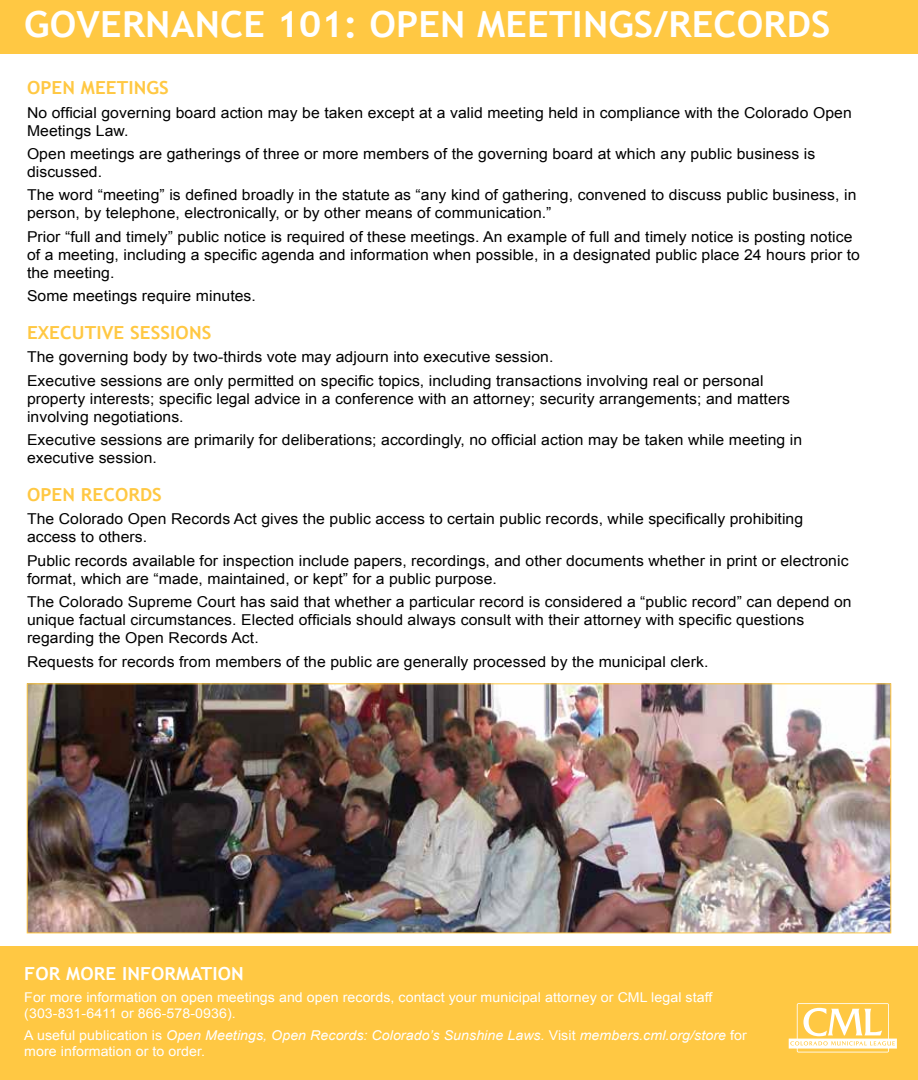
<style>
.page{position:relative;width:918px;height:1080px;background:#fff}
.page>*{position:absolute;margin:0;border:0;box-sizing:border-box;transform-origin:0 0}
.t1{font:700 36px "Trebuchet MS";letter-spacing:.005em;color:#fff;scale:1.05 1}
.t2{font:700 18px "Trebuchet MS";letter-spacing:.005em;color:#ffc843;scale:1.05 1}
.t3{font:700 18px "Trebuchet MS";letter-spacing:.005em;color:#fff;scale:1.05 1}
.t4{font:15px/18px "Arial";letter-spacing:.005em;color:#000;scale:1.05 1}
.t5{font:italic 13.5px/16.5px "Arial";letter-spacing:.005em;color:#fff;scale:1.05 1}
.t6{font:13.5px/16.5px "Arial";letter-spacing:.005em;color:#fff;scale:1.05 1}
.s1{font-style:normal}
</style>
<div class="page">
<img style="left:29px;top:686px;width:860px;height:245px">
<div style="left:27px;top:684px;width:864px;height:249px;border:1px solid #ffc843"></div>
<div style="left:0;top:0;width:918px;height:54px;background:#ffc843"></div>
<div style="left:0;top:946px;width:918px;height:134px;background:#ffc843"></div>
<svg style="left:789px;top:1003px;width:107px;height:49px"></svg>
<h1 class="t1" style="left:24px;top:2px;width:769px">GOVERNANCE 101: OPEN MEETINGS/RECORDS</h1>
<p class="t2" style="left:27px;top:77px;width:137px">OPEN MEETINGS</p>
<p class="t4" style="left:27px;top:104px;width:787px">No official governing board action may be taken except at a valid meeting held in compliance with the Colorado Open<br>Meetings Law.</p>
<p class="t4" style="left:27px;top:145px;width:752px">Open meetings are gatherings of three or more members of the governing board at which any public business is discussed.</p>
<p class="t4" style="left:27px;top:186px;width:791px">The word “meeting” is defined broadly in the statute as “any kind of gathering, convened to discuss public business, in person, by telephone, electronically, or by other means of communication.”</p>
<p class="t4" style="left:27px;top:228px;width:795px">Prior “full and timely” public notice is required of these meetings. An example of full and timely notice is posting notice of a meeting, including a specific agenda and information when possible, in a designated public place 24 hours prior to the meeting.</p>
<p class="t4" style="left:27px;top:287px;width:220px">Some meetings require minutes.</p>
<p class="t2" style="left:27px;top:321px;width:177px">EXECUTIVE SESSIONS</p>
<p class="t4" style="left:27px;top:346px;width:703px;line-height:23.4px">The governing body by two-thirds vote may adjourn into executive session.<br>Executive sessions are only permitted on specific topics, including transactions involving real or personal</p>
<p class="t4" style="left:27px;top:390px;width:728px">property interests; specific legal advice in a conference with an attorney; security arrangements; and matters involving negotiations.</p>
<p class="t4" style="left:27px;top:431px;width:740px">Executive sessions are primarily for deliberations; accordingly, no official action may be taken while meeting in executive session.</p>
<p class="t2" style="left:27px;top:483px;width:130px">OPEN RECORDS</p>
<p class="t4" style="left:27px;top:510px;width:741px">The Colorado Open Records Act gives the public access to certain public records, while specifically prohibiting access to others.</p>
<p class="t4" style="left:27px;top:552px;width:784px">Public records available for inspection include papers, recordings, and other documents whether in print or electronic format, which are “made, maintained, or kept” for a public purpose.</p>
<p class="t4" style="left:27px;top:593px;width:787px">The Colorado Supreme Court has said that whether a particular record is considered a “public record” can depend on unique factual circumstances. Elected officials should always consult with their attorney with specific questions regarding the Open Records Act.</p>
<p class="t4" style="left:27px;top:653px;width:650px">Requests for records from members of the public are generally processed by the municipal clerk.</p>
<p class="t3" style="left:24px;top:962px;width:210px">FOR MORE INFORMATION</p>
<p class="t6" style="left:24px;top:989px;width:657px">For more information on open meetings and open records, contact your municipal attorney or CML legal staff (303-831-6411 or 866-578-0936).</p>
<p class="t5" style="left:24px;top:1027px;width:690px"><span class="s1">A useful publication is</span> Open Meetings, Open Records: Colorado’s Sunshine Laws. <span class="s1">Visit</span> members.cml.org/store <span class="s1">for more information or to order.</span></p>
</div>
